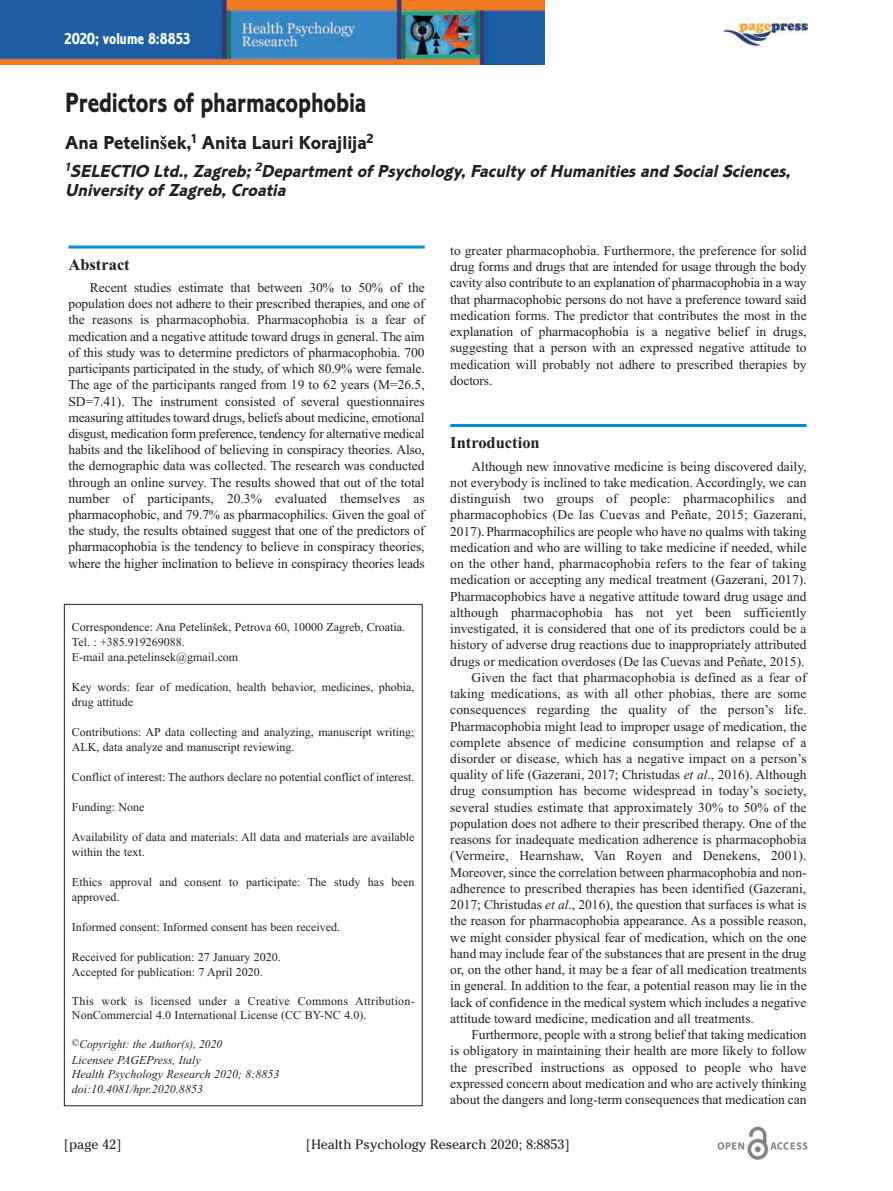
<style>
.page{position:relative;width:893px;height:1191px;background:#fff}
.page>*{position:absolute;margin:0;border:0;box-sizing:border-box;transform-origin:0 0}
.t1{font:28.8px "Corinthian Bold Plain";letter-spacing:-.005em;color:#231f20;scale:.83 1}
.t2{font:19.5px "Corinthian Bold Plain";color:#231f20}
.t3{font:italic 18px/19.5px "Corinthian Bold Plain";color:#231f20}
.t4{font:700 16.5px "Times New Roman";color:#231f20}
.t5{font:16.5px "Corinthian Bold Condensed Plain";color:#fff}
.t6{font:13.5px/16.2px "Times New Roman";color:#231f20;text-align:justify}
.t7{font:13.5px "Cheltenham";color:#231f20}
.t8{font:12px/15px "Times New Roman";color:#231f20}
.t9{font:italic 12px/14.4px "Times New Roman";color:#231f20}
.t10{font:italic 12px/15.9px "Times New Roman";color:#231f20;scale:.95 1}
.s1{font-family:"Times New Roman";font-weight:700}
.s2{font-style:italic}
</style>
<div class="page">
<hr style="left:68px;top:245px;width:357px;height:3px;background:#0091d6">
<hr style="left:450px;top:424px;width:357px;height:3px;background:#0091d6">
<img style="left:0;top:0;width:544px;height:65px">
<img style="left:717px;top:1126px;width:91px;height:34px">
<img style="left:723px;top:22px;width:84px;height:24px">
<p class="t5" style="left:65px;top:33px;width:127px">2020; volume 8:8853</p>
<h1 class="t1" style="left:65px;top:93px;width:364px">Predictors of pharmacophobia</h1>
<h2 class="t2" style="left:65px;top:136px;width:310px">Ana Petelin<span class="s1">š</span>ek,<sup>1</sup> Anita Lauri Korajlija<sup>2</sup></h2>
<h3 class="t3" style="left:65px;top:163px;width:729px"><sup>1</sup>SELECTIO Ltd., Zagreb; <sup>2</sup>Department of Psychology, Faculty of Humanities and Social Sciences,<br>University of Zagreb, Croatia</h3>
<p class="t4" style="left:68px;top:254px;width:63px">Abstract</p>
<p class="t6" style="left:68px;top:279px;width:358px;text-indent:21px">Recent studies estimate that between 30% to 50% of the population does not adhere to their prescribed therapies, and one of the reasons is pharmacophobia. Pharmacophobia is a fear of medication and a negative attitude toward drugs in general. The aim of this study was to determine predictors of pharmacophobia. 700 participants participated in the study, of which 80.9% were female.<br>The age of the participants ranged from 19 to 62 years (M=26.5, SD=7.41). The instrument consisted of several questionnaires measuring attitudes toward drugs, beliefs about medicine, emotional disgust, medication form preference, tendency for alternative medical habits and the likelihood of believing in conspiracy theories. Also, the demographic data was collected. The research was conducted through an online survey. The results showed that out of the total number of participants, 20.3% evaluated themselves as pharmacophobic, and 79.7% as pharmacophilics. Given the goal of the study, the results obtained suggest that one of the predictors of pharmacophobia is the tendency to believe in conspiracy theories, where the higher inclination to believe in conspiracy theories leads</p>
<p class="t8" style="left:72px;top:619px;width:335px">Correspondence: Ana Petelinšek, Petrova 60, 10000 Zagreb, Croatia.<br>Tel. : +385.919269088.<br>E-mail ana.petelinsek@gmail.com</p>
<p class="t8" style="left:72px;top:679px;width:344px">Key words: fear of medication, health behavior, medicines, phobia, drug attitude</p>
<p class="t8" style="left:72px;top:724px;width:344px">Contributions: AP data collecting and analyzing, manuscript writing;<br>ALK, data analyze and manuscript reviewing.</p>
<p class="t8" style="left:72px;top:769px;width:344px">Conflict of interest: The authors declare no potential conflict of interest.</p>
<p class="t8" style="left:72px;top:799px;width:74px">Funding: None</p>
<p class="t8" style="left:72px;top:829px;width:344px">Availability of data and materials: All data and materials are available within the text.</p>
<p class="t8" style="left:72px;top:874px;width:344px">Ethics approval and consent to participate: The study has been approved.</p>
<p class="t8" style="left:72px;top:919px;width:270px">Informed consent: Informed consent has been received.</p>
<p class="t8" style="left:72px;top:949px;width:210px">Received for publication: 27 January 2020.<br>Accepted for publication: 7 April 2020.</p>
<p class="t8" style="left:72px;top:993px;width:344px;line-height:14.4px">This work is licensed under a Creative Commons Attribution-<br>NonCommercial 4.0 International License (CC BY-NC 4.0).</p>
<p class="t10" style="left:72px;top:1035px;width:159px"><sup>©</sup>Copyright: the Author(s), 2020<br>Licensee PAGEPress, Italy</p>
<p class="t9" style="left:72px;top:1066px;width:209px">Health Psychology Research 2020; 8:8853 doi:10.4081/hpr.2020.8853</p>
<p class="t6" style="left:450px;top:242px;width:358px">to greater pharmacophobia. Furthermore, the preference for solid drug forms and drugs that are intended for usage through the body cavity also contribute to an explanation of pharmacophobia in a way that pharmacophobic persons do not have a preference toward said medication forms. The predictor that contributes the most in the explanation of pharmacophobia is a negative belief in drugs, suggesting that a person with an expressed negative attitude to medication will probably not adhere to prescribed therapies by doctors.</p>
<p class="t4" style="left:450px;top:433px;width:91px">Introduction</p>
<p class="t6" style="left:471px;top:458px;width:337px">Although new innovative medicine is being discovered daily,</p>
<p class="t6" style="left:450px;top:474px;width:358px">not everybody is inclined to take medication. Accordingly, we can</p>
<p class="t6" style="left:450px;top:490px;width:358px">distinguish two groups of people: pharmacophilics and</p>
<p class="t6" style="left:450px;top:506px;width:358px">pharmacophobics (De las Cuevas and Peñate, 2015; Gazerani,</p>
<p class="t6" style="left:450px;top:523px;width:358px">2017). Pharmacophilics are people who have no qualms with taking</p>
<p class="t6" style="left:450px;top:539px;width:358px">medication and who are willing to take medicine if needed, while</p>
<p class="t6" style="left:450px;top:555px;width:358px">on the other hand, pharmacophobia refers to the fear of taking</p>
<p class="t6" style="left:450px;top:571px;width:358px">medication or accepting any medical treatment (Gazerani, 2017).</p>
<p class="t6" style="left:450px;top:588px;width:358px">Pharmacophobics have a negative attitude toward drug usage and</p>
<p class="t6" style="left:450px;top:604px;width:358px">although pharmacophobia has not yet been sufficiently</p>
<p class="t6" style="left:450px;top:620px;width:358px">investigated, it is considered that one of its predictors could be a</p>
<p class="t6" style="left:450px;top:636px;width:358px">history of adverse drug reactions due to inappropriately attributed</p>
<p class="t6" style="left:450px;top:653px;width:356px">drugs or medication overdoses (De las Cuevas and Peñate, 2015).</p>
<p class="t6" style="left:471px;top:669px;width:337px">Given the fact that pharmacophobia is defined as a fear of</p>
<p class="t6" style="left:450px;top:685px;width:358px">taking medications, as with all other phobias, there are some</p>
<p class="t6" style="left:450px;top:701px;width:358px">consequences regarding the quality of the person’s life.</p>
<p class="t6" style="left:450px;top:717px;width:358px">Pharmacophobia might lead to improper usage of medication, the</p>
<p class="t6" style="left:450px;top:734px;width:358px">complete absence of medicine consumption and relapse of a</p>
<p class="t6" style="left:450px;top:750px;width:358px">disorder or disease, which has a negative impact on a person’s</p>
<p class="t6" style="left:450px;top:766px;width:358px">quality of life (Gazerani, 2017; Christudas <span class="s2">et al</span>., 2016). Although</p>
<p class="t6" style="left:450px;top:782px;width:358px">drug consumption has become widespread in today’s society,</p>
<p class="t6" style="left:450px;top:799px;width:358px">several studies estimate that approximately 30% to 50% of the</p>
<p class="t6" style="left:450px;top:815px;width:358px">population does not adhere to their prescribed therapy. One of the</p>
<p class="t6" style="left:450px;top:831px;width:358px">reasons for inadequate medication adherence is pharmacophobia</p>
<p class="t6" style="left:450px;top:847px;width:358px">(Vermeire, Hearnshaw, Van Royen and Denekens, 2001).</p>
<p class="t6" style="left:450px;top:864px;width:358px">Moreover, since the correlation between pharmacophobia and non-</p>
<p class="t6" style="left:450px;top:880px;width:358px">adherence to prescribed therapies has been identified (Gazerani,</p>
<p class="t6" style="left:450px;top:896px;width:358px">2017; Christudas <span class="s2">et al</span>., 2016), the question that surfaces is what is</p>
<p class="t6" style="left:450px;top:912px;width:358px">the reason for pharmacophobia appearance. As a possible reason,</p>
<p class="t6" style="left:450px;top:929px;width:358px">we might consider physical fear of medication, which on the one</p>
<p class="t6" style="left:450px;top:945px;width:358px">hand may include fear of the substances that are present in the drug</p>
<p class="t6" style="left:450px;top:961px;width:358px">or, on the other hand, it may be a fear of all medication treatments</p>
<p class="t6" style="left:450px;top:977px;width:358px">in general. In addition to the fear, a potential reason may lie in the</p>
<p class="t6" style="left:450px;top:994px;width:358px">lack of confidence in the medical system which includes a negative</p>
<p class="t6" style="left:450px;top:1010px;width:305px">attitude toward medicine, medication and all treatments.</p>
<p class="t6" style="left:471px;top:1026px;width:336px">Furthermore, people with a strong belief that taking medication</p>
<p class="t6" style="left:450px;top:1042px;width:358px">is obligatory in maintaining their health are more likely to follow</p>
<p class="t6" style="left:450px;top:1059px;width:358px">the prescribed instructions as opposed to people who have</p>
<p class="t6" style="left:450px;top:1075px;width:358px">expressed concern about medication and who are actively thinking</p>
<p class="t6" style="left:450px;top:1091px;width:358px">about the dangers and long-term consequences that medication can</p>
<p class="t7" style="left:64px;top:1136px;width:59px">[page 42]</p>
<p class="t7" style="left:306px;top:1136px;width:266px">[Health Psychology Research 2020; 8:8853]</p>
</div>
